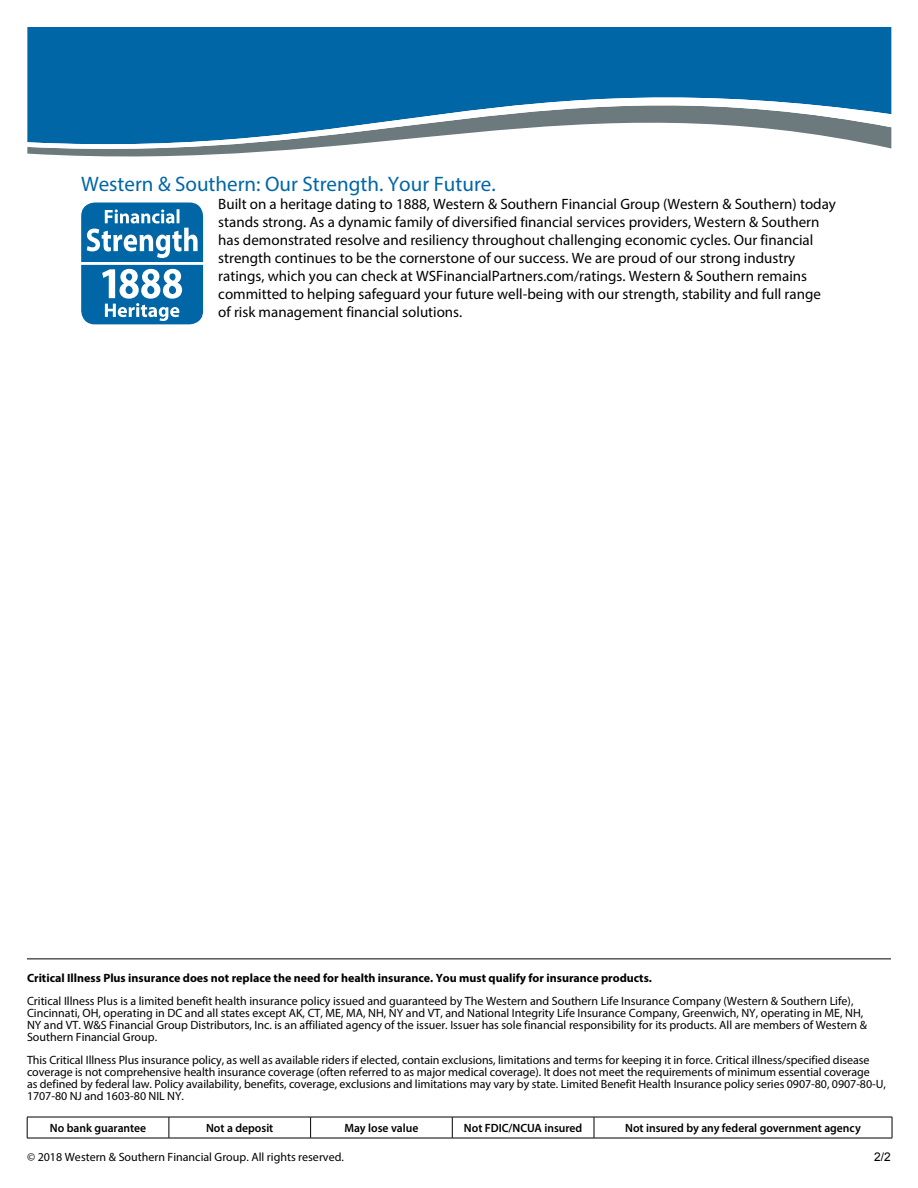
<style>
.page{position:relative;width:918px;height:1188px;background:#fff}
.page>*{position:absolute;margin:0;border:0;box-sizing:border-box;transform-origin:0 0}
.t1{font:21px "Myriad Pro";color:#0066a6}
.t2{font:15px/18px "Myriad Pro";color:#000}
.t3{font:12px/12px "Myriad Pro";color:#000}
.t4{font:700 12px "Myriad Pro";color:#000}
.t5{font:600 12px "Myriad Pro";color:#000}
.t6{font:12px "Arial";color:#000}
</style>
<div class="page">
<div style="left:27px;top:27px;width:864px;height:32px;background:#0066a6"></div>
<svg style="left:27px;top:59px;width:864px;height:98px;fill:#0066a6"></svg>
<hr style="left:27px;top:1117px;width:142px;height:1px;background:#000">
<svg style="left:27px;top:1117px;width:1px;height:21px"></svg>
<hr style="left:169px;top:1117px;width:142px;height:1px;background:#000">
<svg style="left:169px;top:1117px;width:1px;height:21px"></svg>
<hr style="left:311px;top:1117px;width:141px;height:1px;background:#000">
<svg style="left:310px;top:1117px;width:1px;height:21px"></svg>
<hr style="left:452px;top:1117px;width:142px;height:1px;background:#000">
<svg style="left:452px;top:1117px;width:1px;height:21px"></svg>
<hr style="left:594px;top:1117px;width:298px;height:1px;background:#000">
<svg style="left:594px;top:1117px;width:1px;height:21px"></svg>
<svg style="left:892px;top:1117px;width:1px;height:21px"></svg>
<hr style="left:27px;top:1138px;width:142px;height:1px;background:#000">
<hr style="left:169px;top:1138px;width:142px;height:1px;background:#000">
<hr style="left:311px;top:1138px;width:141px;height:1px;background:#000">
<hr style="left:452px;top:1138px;width:142px;height:1px;background:#000">
<hr style="left:594px;top:1138px;width:298px;height:1px;background:#000">
<hr style="left:27px;top:958px;width:864px;height:1px;background:#000">
<div style="left:82px;top:203px;width:120px;height:121px;background:#0066a6;border-radius:13px"></div>
<div style="left:81px;top:203px;width:122px;height:121px;border:1px solid #0066a6;border-radius:13px"></div>
<hr style="left:80px;top:262px;width:125px;height:3px;background:#fff">
<svg style="left:87px;top:209px;width:111px;height:49px"></svg>
<svg style="left:102px;top:269px;width:80px;height:52px"></svg>
<h1 class="t1" style="left:81px;top:171px;width:416px">Western &amp; Southern: Our Strength. Your Future.</h1>
<p class="t2" style="left:218px;top:195px;width:619px">Built on a heritage dating to 1888, Western &amp; Southern Financial Group (Western &amp; Southern) today stands strong. As a dynamic family of diversified financial services providers, Western &amp; Southern has demonstrated resolve and resiliency throughout challenging economic cycles. Our financial strength continues to be the cornerstone of our success. We are proud of our strong industry ratings, which you can check at WSFinancialPartners.com/ratings. Western &amp; Southern remains committed to helping safeguard your future well-being with our strength, stability and full range of risk management financial solutions.</p>
<p class="t4" style="left:27px;top:971px;width:627px">Critical Illness Plus insurance does not replace the need for health insurance. You must qualify for insurance products.</p>
<p class="t3" style="left:27px;top:995px;width:842px">Critical Illness Plus is a limited benefit health insurance policy issued and guaranteed by The Western and Southern Life Insurance Company (Western &amp; Southern Life), Cincinnati, OH, operating in DC and all states except AK, CT, ME, MA, NH, NY and VT, and National Integrity Life Insurance Company, Greenwich, NY, operating in ME, NH, NY and VT. W&amp;S Financial Group Distributors, Inc. is an affiliated agency of the issuer. Issuer has sole financial responsibility for its products. All are members of Western &amp; Southern Financial Group.</p>
<p class="t3" style="left:27px;top:1054px;width:860px">This Critical Illness Plus insurance policy, as well as available riders if elected, contain exclusions, limitations and terms for keeping it in force. Critical illness/specified disease coverage is not comprehensive health insurance coverage (often referred to as major medical coverage). It does not meet the requirements of minimum essential coverage<br>as defined by federal law. Policy availability, benefits, coverage, exclusions and limitations may vary by state. Limited Benefit Health Insurance policy series 0907-80, 0907-80-U, 1707-80 NJ and 1603-80 NIL NY.</p>
<p class="t5" style="left:50px;top:1120px;width:98px">No bank guarantee</p>
<p class="t5" style="left:206px;top:1120px;width:69px">Not a deposit</p>
<p class="t5" style="left:344px;top:1120px;width:75px">May lose value</p>
<p class="t5" style="left:464px;top:1120px;width:120px">Not FDIC/NCUA insured</p>
<p class="t5" style="left:625px;top:1120px;width:237px">Not insured by any federal government agency</p>
<p class="t3" style="left:27px;top:1151px;width:318px">© 2018 Western &amp; Southern Financial Group. All rights reserved.</p>
<p class="t6" style="left:874px;top:1149px;width:18px">2/2</p>
</div>
